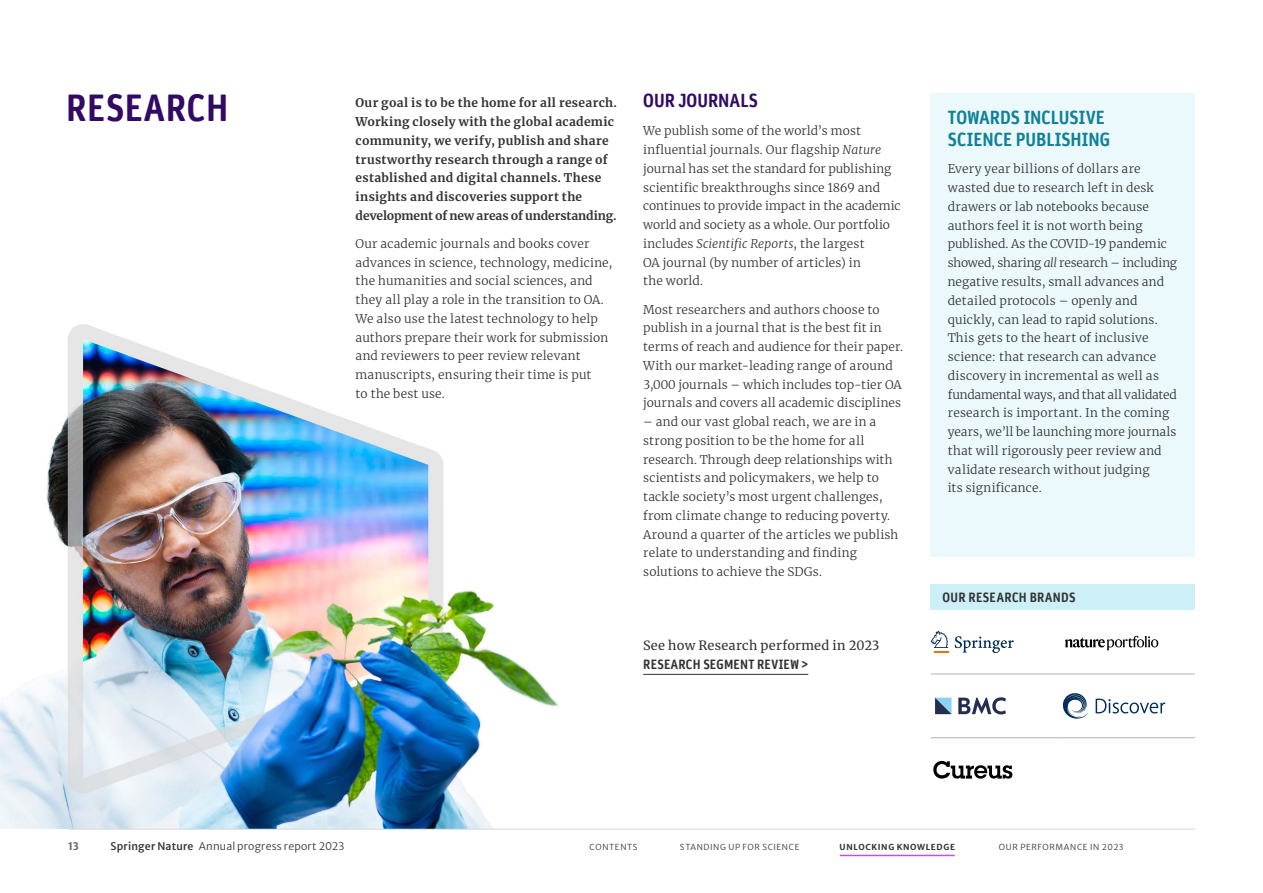
<style>
.page{position:relative;width:1263px;height:893px;background:#fff}
.page>*{position:absolute;margin:0;border:0;box-sizing:border-box;transform-origin:0 0}
.SN23_H1_24{font:700 condensed 36px "Daytona Pro";letter-spacing:.02em;color:#320a64}
.SN23_H2_sub_12{font:700 condensed 18px/21.8px "Daytona Pro";letter-spacing:.005em;color:#108198}
.SN23_H2_sub_12-2{font:700 condensed 18px "Daytona Pro";letter-spacing:.005em;color:#320a64}
.SN23_body_8_off{font:12.75px "Merriweather";letter-spacing:.015em;color:#333}
.SN23_Link_8{font:700 condensed 12.75px "Daytona Pro";letter-spacing:.015em;color:#333}
.SN23_PO_13{font:700 condensed 12.75px "Daytona Pro";letter-spacing:.03em;color:#333}
.SN23_body_8{font:300 12px/18.8px "Merriweather";letter-spacing:.01em;color:#333}
.SN23_body_8_off-2{font:300 12px/18.8px "Merriweather";letter-spacing:.01em;color:#333}
.SN23_standfirst_8{font:700 12px/18.8px "Merriweather";letter-spacing:.025em;color:#333}
.t1{font:300 10.5px "Merriweather Sans";letter-spacing:.02em;color:#333}
.t2{font:700 10.5px "Merriweather Sans";color:#666}
.t3{font:300 8.25px "Merriweather Sans";letter-spacing:.075em;color:#333}
.t4{font:700 8.25px "Merriweather Sans";letter-spacing:.08em;color:#333}
.s1{font-style:italic}
.s2{font-weight:500}
</style>
<div class="page">
<img style="left:0;top:324px;width:625px;height:505px">
<div style="left:931px;top:94px;width:264px;height:463px;background:#ecf9fc"></div>
<div style="left:931px;top:585px;width:264px;height:25px;background:#cdf0f8"></div>
<hr style="left:931px;top:674px;width:132px;height:1px;background:#b3b3b3">
<hr style="left:1063px;top:674px;width:132px;height:1px;background:#b3b3b3">
<hr style="left:931px;top:737px;width:132px;height:1px;background:#b3b3b3">
<hr style="left:1063px;top:737px;width:132px;height:1px;background:#b3b3b3">
<svg style="left:931px;top:631px;width:17px;height:21px"></svg>
<svg style="left:955px;top:636px;width:59px;height:17px"></svg>
<svg style="left:1065px;top:636px;width:93px;height:14px"></svg>
<svg style="left:958px;top:697px;width:48px;height:17px"></svg>
<svg style="left:935px;top:698px;width:16px;height:16px"></svg>
<svg style="left:1063px;top:693px;width:25px;height:26px"></svg>
<svg style="left:1095px;top:699px;width:70px;height:14px"></svg>
<svg style="left:933px;top:761px;width:80px;height:18px"></svg>
<hr style="left:643px;top:674px;width:165px;height:1px;background:#333">
<hr style="left:840px;top:855px;width:115px;height:1px;background:#b950ff">
<hr style="left:68px;top:829px;width:1127px;height:1px;background:#d9d9d9">
<h1 class="SN23_H1_24" style="left:66px;top:84px;width:164px">RESEARCH</h1>
<p class="SN23_standfirst_8" style="left:356px;top:93px;width:263px">Our goal is to be the home for all research.<br>Working closely with the global academic community, we verify, publish and share trustworthy research through a range of established and digital channels. These insights and discoveries support the development of new areas of understanding.</p>
<p class="SN23_body_8" style="left:356px;top:234px;width:258px">Our academic journals and books cover advances in science, technology, medicine, the humanities and social sciences, and they all play a role in the transition to OA.<br>We also use the latest technology to help authors prepare their work for submission and reviewers to peer review relevant manuscripts, ensuring their time is put<br>to the best use.</p>
<h2 class="SN23_H2_sub_12-2" style="left:643px;top:89px;width:116px">OUR JOURNALS</h2>
<p class="SN23_body_8" style="left:643px;top:121px;width:259px">We publish some of the world’s most influential journals. Our flagship <span class="s1">Nature </span>journal has set the standard for publishing scientific breakthroughs since 1869 and continues to provide impact in the academic world and society as a whole. Our portfolio includes <span class="s1">Scientific Reports</span>, the largest<br>OA journal (by number of articles) in<br>the world.</p>
<p class="SN23_body_8" style="left:643px;top:299px;width:261px">Most researchers and authors choose to publish in a journal that is the best fit in terms of reach and audience for their paper.<br>With our market-leading range of around 3,000 journals – which includes top-tier OA journals and covers all academic disciplines</p>
<p class="SN23_body_8" style="left:643px;top:412px;width:257px">– and our vast global reach, we are in a strong position to be the home for all research. Through deep relationships with scientists and policymakers, we help to tackle society’s most urgent challenges, from climate change to reducing poverty.<br>Around a quarter of the articles we publish relate to understanding and finding solutions to achieve the SDGs.</p>
<p class="SN23_body_8_off" style="left:643px;top:636px;width:238px">See how Research performed in 2023</p>
<p class="SN23_Link_8" style="left:643px;top:656px;width:167px">RESEARCH SEGMENT REVIEW &gt;</p>
<h2 class="SN23_H2_sub_12" style="left:948px;top:107px;width:164px">TOWARDS INCLUSIVE<br>SCIENCE PUBLISHING</h2>
<p class="SN23_body_8_off-2" style="left:948px;top:159px;width:231px">Every year billions of dollars are wasted due to research left in desk drawers or lab notebooks because authors feel it is not worth being published. As the COVID-19 pandemic showed, sharing <span class="s1">all</span> research – including negative results, small advances and detailed protocols – openly and quickly, can lead to rapid solutions.<br>This gets to the heart of inclusive science: that research can advance discovery in incremental as well as fundamental ways, and that all validated research is important. In the coming years, we’ll be launching more journals that will rigorously peer review and validate research without judging<br>its significance.</p>
<p class="SN23_PO_13" style="left:942px;top:589px;width:135px">OUR RESEARCH BRANDS</p>
<p class="t2" style="left:68px;top:837px;width:12px">13</p>
<p class="t1" style="left:111px;top:837px;width:235px"><span class="s2">Springer Nature</span> Annual progress report 2023</p>
<p class="t3" style="left:590px;top:840px;width:49px">CONTENTS</p>
<p class="t3" style="left:680px;top:840px;width:121px">STANDING UP FOR SCIENCE</p>
<p class="t4" style="left:840px;top:840px;width:117px">UNLOCKING KNOWLEDGE</p>
<p class="t3" style="left:999px;top:840px;width:126px">OUR PERFORMANCE IN 2023</p>
</div>
